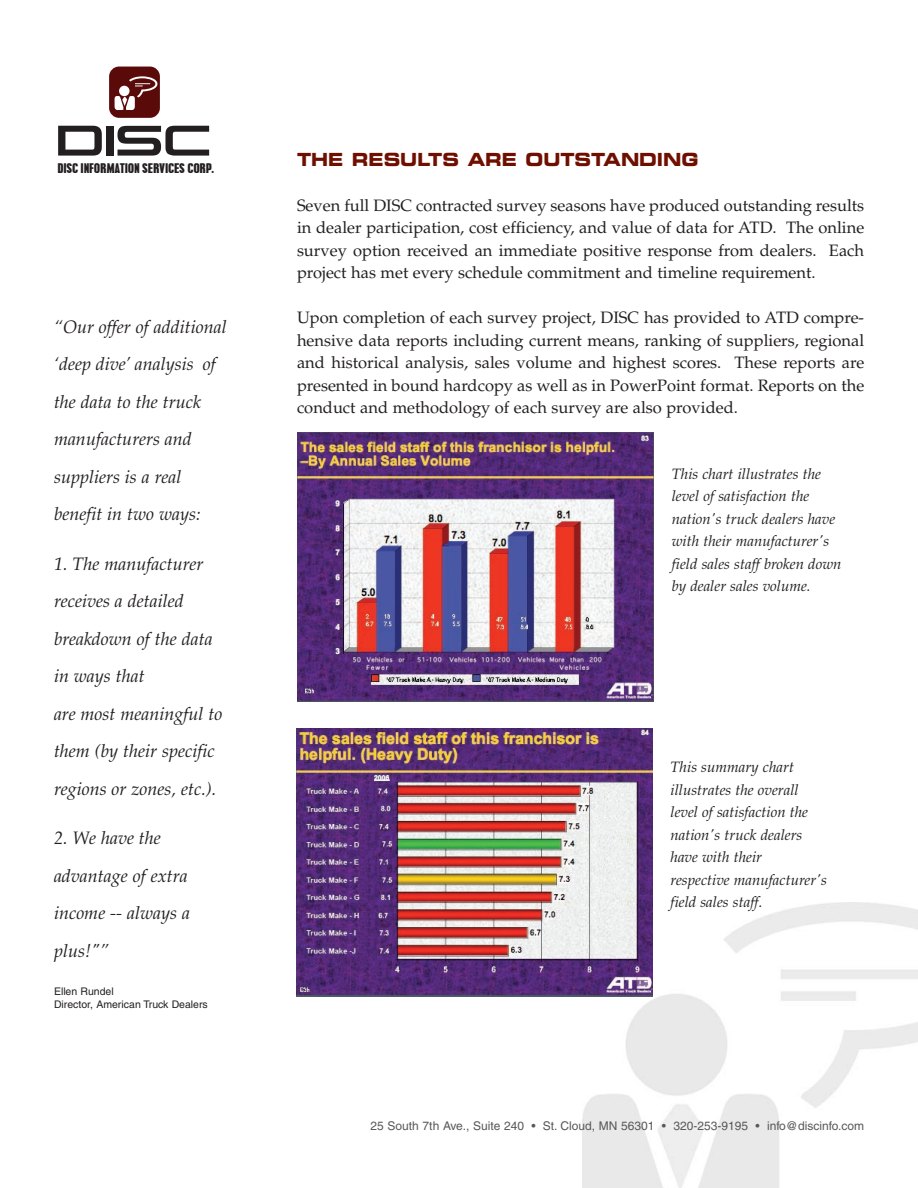
<style>
.page{position:relative;width:918px;height:1188px;background:#fff}
.page>*{position:absolute;margin:0;border:0;box-sizing:border-box;transform-origin:0 0}
.t1{font:120px "XXIISTATIC";color:#231f20}
.t2{font:italic 18px/37.5px "Palatino";color:#231f20}
.t3{font:700 expanded 18px "Square 721 BT";color:#6f0f00;scale:.9 1}
.t4{font:16.5px/22.5px "Palatino";color:#231f20;text-align:justify}
.t5{font:italic 15px/22.5px "Palatino";color:#231f20}
.t6{font:12px "Helvetica";color:#57585a}
.t7{font:700 condensed 10.95px "OPTI Pilsen";color:#231f20}
.t8{font:10.5px/12.6px "Helvetica";color:#231f20}
</style>
<div class="page">
<img style="left:582px;top:902px;width:336px;height:286px">
<div style="left:109px;top:67px;width:51px;height:51px;background:#5b0a0a;border-radius:10px"></div>
<svg style="left:115px;top:76px;width:43px;height:34px"></svg>
<img style="left:297px;top:433px;width:356px;height:268px">
<img style="left:296px;top:728px;width:356px;height:268px">
<h1 class="t1" style="left:58px;top:44px;width:157px">DISC</h1>
<p class="t7" style="left:58px;top:163px;width:158px">DISC INFORMATION SERVICES CORP.</p>
<p class="t2" style="left:54px;top:310px;width:174px">“Our offer of additional ‘deep dive’ analysis of the data to the truck manufacturers and suppliers is a real benefit in two ways:</p>
<p class="t2" style="left:54px;top:547px;width:170px">1. The manufacturer receives a detailed breakdown of the data in ways that<br>are most meaningful to them (by their specific regions or zones, etc.).</p>
<p class="t2" style="left:54px;top:822px;width:138px">2. We have the advantage of extra income -- always a plus!"”</p>
<p class="t8" style="left:54px;top:986px;width:155px">Ellen Rundel<br>Director, American Truck Dealers</p>
<p class="t3" style="left:297px;top:153px;width:448px">THE RESULTS ARE OUTSTANDING</p>
<p class="t4" style="left:297px;top:196px;width:569px">Seven full DISC contracted survey seasons have produced outstanding results in dealer participation, cost efficiency, and value of data for ATD. The online survey option received an immediate positive response from dealers. Each project has met every schedule commitment and timeline requirement.</p>
<p class="t4" style="left:297px;top:308px;width:569px">Upon completion of each survey project, DISC has provided to ATD compre&shy;hensive data reports including current means, ranking of suppliers, regional and historical analysis, sales volume and highest scores. These reports are presented in bound hardcopy as well as in PowerPoint format. Reports on the conduct and methodology of each survey are also provided.</p>
<p class="t5" style="left:672px;top:464px;width:171px">This chart illustrates the level of satisfaction the nation's truck dealers have with their manufacturer's field sales staff broken down by dealer sales volume.</p>
<p class="t5" style="left:670px;top:758px;width:158px">This summary chart illustrates the overall level of satisfaction the nation's truck dealers have with their<br>respective manufacturer's field sales staff.</p>
<p class="t6" style="left:371px;top:1122px;width:495px">25 South 7th Ave., Suite 240 • St. Cloud, MN 56301 • 320-253-9195 • info@discinfo.com</p>
</div>
